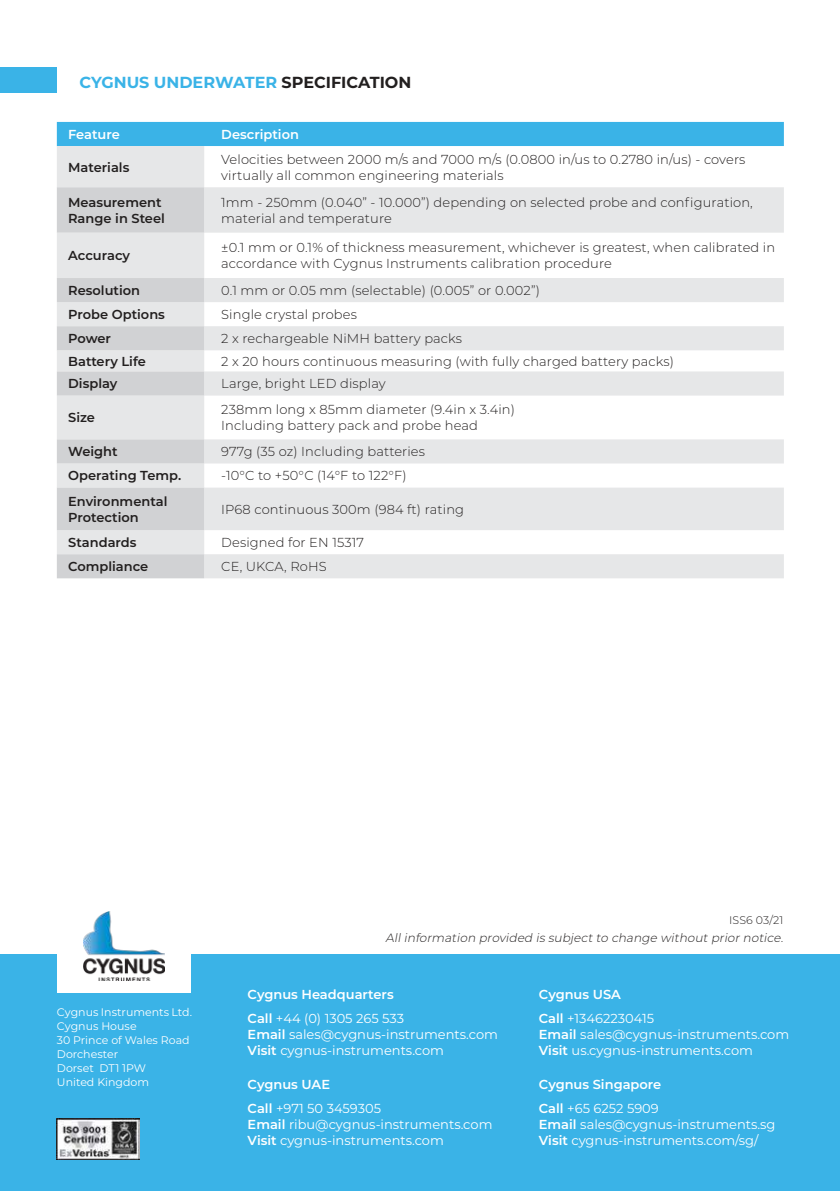
<style>
.page{position:relative;width:840px;height:1191px;background:#fff}
.page>*{position:absolute;margin:0;border:0;box-sizing:border-box;transform-origin:0 0}
.t1{font:700 16px "Montserrat";color:#3ab3e7}
.t2{font:300 13px/16px "Montserrat";letter-spacing:.01em;color:#221f1f}
.t3{font:13px/16px "Montserrat";color:#fff}
.t4{font:600 13px/16px "Montserrat";color:#221f1f}
.t5{font:600 13px/24px "Montserrat";color:#fff}
.t6{font:italic 300 12px "Montserrat";color:#221f1f}
.t7{font:11px/14px "Montserrat";color:#fff}
.t8{font:300 11px "Montserrat";letter-spacing:.01em;color:#221f1f}
.s1{color:#221f1f}
.s2{font-weight:400}
.s3{font-weight:600}
</style>
<div class="page">
<div style="left:0;top:68px;width:57px;height:25px;background:#3ab3e7"></div>
<div style="left:57px;top:122px;width:726px;height:24px;background:#3ab3e7"></div>
<svg style="left:57px;top:146px;width:726px;height:432px"></svg>
<svg style="left:57px;top:187px;width:147px;height:391px;fill:#d1d2d4"></svg>
<div style="left:0;top:955px;width:839px;height:236px;background:#3ab3e7"></div>
<div style="left:57px;top:909px;width:133px;height:84px;background:#fff"></div>
<img style="left:83px;top:912px;width:81px;height:68px">
<img style="left:57px;top:1118px;width:82px;height:41px">
<p class="t1" style="left:79px;top:75px;width:333px">CYGNUS UNDERWATER <span class="s1">SPECIFICATION</span></p>
<p class="t5" style="left:68px;top:123px;width:53px">Feature</p>
<p class="t5" style="left:221px;top:123px;width:79px">Description</p>
<p class="t4" style="left:68px;top:160px;width:63px">Materials</p>
<p class="t2" style="left:221px;top:151px;width:525px">Velocities between 2000 m/s and 7000 m/s (0.0800 in/us to 0.2780 in/us) - covers virtually all common engineering materials</p>
<p class="t4" style="left:68px;top:195px;width:98px">Measurement<br>Range in Steel</p>
<p class="t2" style="left:221px;top:195px;width:533px">1mm - 250mm (0.040” - 10.000”) depending on selected probe and configuration, material and temperature</p>
<p class="t4" style="left:68px;top:248px;width:63px">Accuracy</p>
<p class="t2" style="left:221px;top:240px;width:555px">±0.1 mm or 0.1% of thickness measurement, whichever is greatest, when calibrated in accordance with Cygnus Instruments calibration procedure</p>
<p class="t4" style="left:68px;top:283px;width:73px">Resolution</p>
<p class="t2" style="left:221px;top:283px;width:320px">0.1 mm or 0.05 mm (selectable) (0.005” or 0.002”)</p>
<p class="t4" style="left:68px;top:307px;width:98px">Probe Options</p>
<p class="t2" style="left:221px;top:307px;width:137px">Single crystal probes</p>
<p class="t4" style="left:68px;top:331px;width:44px">Power</p>
<p class="t2" style="left:221px;top:331px;width:242px">2 x rechargeable NiMH battery packs</p>
<p class="t4" style="left:68px;top:354px;width:79px">Battery Life</p>
<p class="t2" style="left:221px;top:353px;width:454px">2 x 20 hours continuous measuring (with fully charged battery packs)</p>
<p class="t4" style="left:68px;top:377px;width:51px">Display</p>
<p class="t2" style="left:221px;top:376px;width:166px">Large, bright LED display</p>
<p class="t4" style="left:68px;top:411px;width:28px">Size</p>
<p class="t2" style="left:221px;top:402px;width:295px">238mm long x 85mm diameter (9.4in x 3.4in)<br>Including battery pack and probe head</p>
<p class="t4" style="left:68px;top:444px;width:51px">Weight</p>
<p class="t2" style="left:221px;top:444px;width:205px">977g (35 oz) Including batteries</p>
<p class="t4" style="left:68px;top:469px;width:114px">Operating Temp.</p>
<p class="t2" style="left:221px;top:468px;width:187px">-10°C to +50°C (14°F to 122°F)</p>
<p class="t4" style="left:68px;top:494px;width:101px">Environmental<br>Protection</p>
<p class="t2" style="left:221px;top:501px;width:244px">IP68 continuous 300m (984 ft) rating</p>
<p class="t4" style="left:68px;top:535px;width:70px">Standards</p>
<p class="t2" style="left:221px;top:535px;width:144px">Designed for EN 15317</p>
<p class="t4" style="left:68px;top:559px;width:82px">Compliance</p>
<p class="t2" style="left:221px;top:559px;width:107px">CE, UKCA, RoHS</p>
<p class="t8" style="left:728px;top:915px;width:55px">ISS6 03/21</p>
<p class="t7" style="left:57px;top:1005px;width:136px">Cygnus Instruments Ltd.<br>Cygnus House<br>30 Prince of Wales Road<br>Dorchester<br>Dorset DT1 1PW<br>United Kingdom</p>
<p class="t6" style="left:385px;top:931px;width:401px">All information provided is subject to change without prior notice.</p>
<p class="t5" style="left:247px;top:983px;width:158px">Cygnus Headquarters<br>Call <span class="s2">+44 (0) 1305 265 533</span></p>
<p class="t3" style="left:247px;top:1026px;width:252px"><span class="s3">Email</span> sales@cygnus-instruments.com<br><span class="s3">Visit</span> cygnus-instruments.com</p>
<p class="t5" style="left:247px;top:1073px;width:135px">Cygnus UAE<br>Call <span class="s2">+971 50 3459305</span></p>
<p class="t3" style="left:247px;top:1116px;width:246px"><span class="s3">Email</span> ribu@cygnus-instruments.com<br><span class="s3">Visit</span> cygnus-instruments.com</p>
<p class="t5" style="left:538px;top:983px;width:117px">Cygnus USA<br>Call <span class="s2">+13462230415</span></p>
<p class="t3" style="left:538px;top:1026px;width:252px"><span class="s3">Email</span> sales@cygnus-instruments.com<br><span class="s3">Visit</span> us.cygnus-instruments.com</p>
<p class="t5" style="left:538px;top:1073px;width:124px">Cygnus Singapore<br>Call <span class="s2">+65 6252 5909</span></p>
<p class="t3" style="left:538px;top:1116px;width:238px"><span class="s3">Email</span> sales@cygnus-instruments.sg<br><span class="s3">Visit</span> cygnus-instruments.com/sg/</p>
</div>
